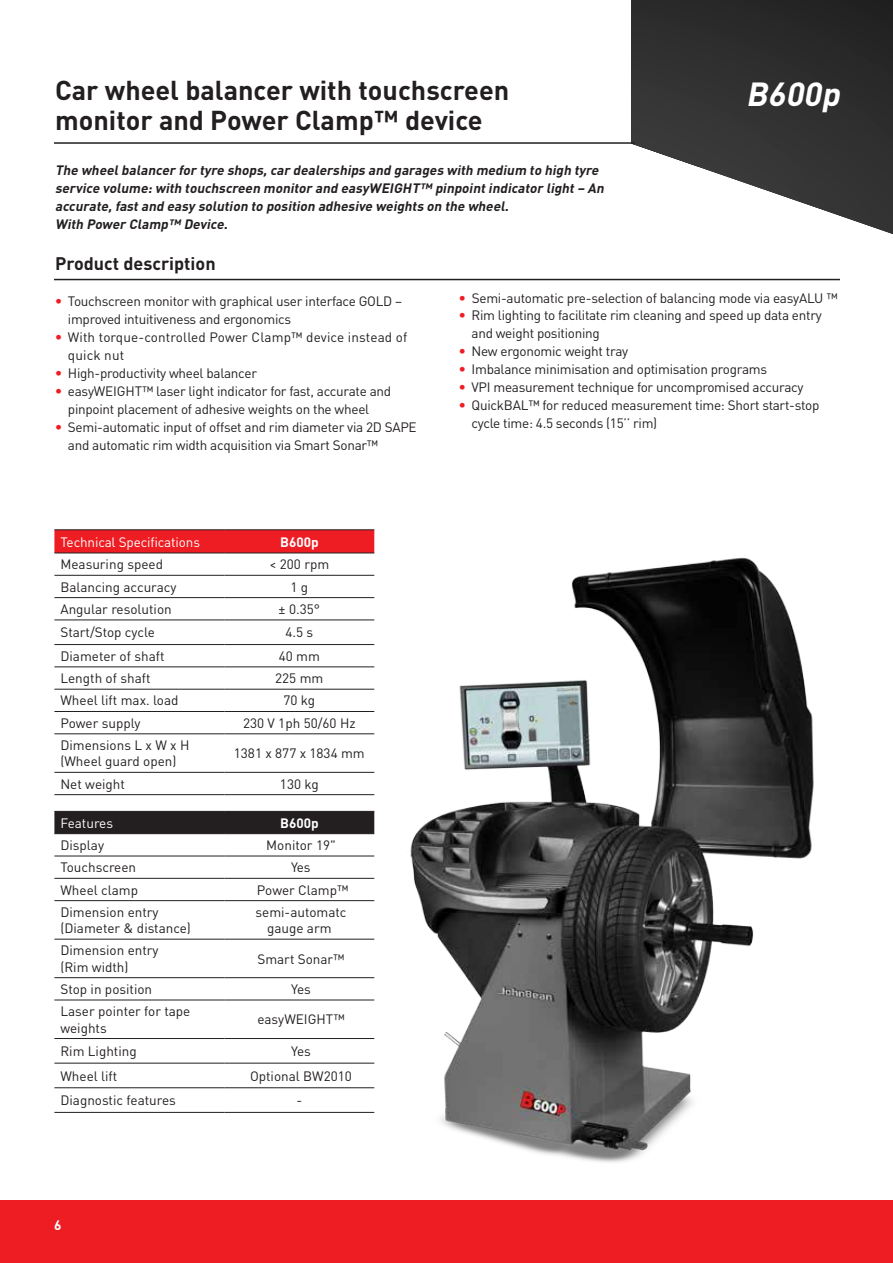
<style>
.page{position:relative;width:893px;height:1263px;background:#fff}
.page>*{position:absolute;margin:0;border:0;box-sizing:border-box;transform-origin:0 0}
.t1{font:italic 700 33px "DIN Pro";color:#fff}
.t2{font:700 27px "DIN Pro";color:#231f20}
.t3{font:700 18px "DIN Pro";color:#231f20}
.t4{font:13.5px/18px "DIN Pro";letter-spacing:-.02em;color:#231f20}
.t5{font:13.5px/16.2px "DIN Pro";color:#231f20}
.t6{font:italic 700 13.5px/18px "DIN Pro";color:#231f20}
.t7{font:13.5px/18px "DIN Pro";letter-spacing:.01em;color:#231f20}
.t8{font:13.5px "DIN Pro";letter-spacing:-.01em;color:#fff}
.t9{font:700 13.5px "DIN Pro";color:#fff}
.s1{font-family:"Meta Pro";color:#ee1d23}
</style>
<div class="page">
<div style="left:0;top:1200px;width:893px;height:63px;background:#ee1d23"></div>
<svg style="left:631px;top:0;width:262px;height:234px"></svg>
<hr style="left:54px;top:142px;width:581px;height:2px;background:#231f20">
<hr style="left:54px;top:279px;width:786px;height:1px;background:#231f20">
<img style="left:410px;top:557px;width:404px;height:606px">
<svg style="left:54px;top:530px;width:320px;height:23px;background:#e61d23"></svg>
<hr style="left:54px;top:529px;width:170px;height:1px;background:#231f20">
<hr style="left:224px;top:529px;width:150px;height:1px;background:#231f20">
<hr style="left:54px;top:553px;width:170px;height:1px;background:#231f20">
<hr style="left:224px;top:553px;width:150px;height:1px;background:#231f20">
<hr style="left:54px;top:575px;width:170px;height:1px;background:#231f20">
<hr style="left:224px;top:575px;width:150px;height:1px;background:#231f20">
<hr style="left:54px;top:597px;width:170px;height:1px;background:#231f20">
<hr style="left:224px;top:597px;width:150px;height:1px;background:#231f20">
<hr style="left:54px;top:619px;width:170px;height:1px;background:#231f20">
<hr style="left:224px;top:619px;width:150px;height:1px;background:#231f20">
<hr style="left:54px;top:644px;width:170px;height:1px;background:#231f20">
<hr style="left:224px;top:644px;width:150px;height:1px;background:#231f20">
<hr style="left:54px;top:666px;width:170px;height:1px;background:#231f20">
<hr style="left:224px;top:666px;width:150px;height:1px;background:#231f20">
<hr style="left:54px;top:689px;width:170px;height:1px;background:#231f20">
<hr style="left:224px;top:689px;width:150px;height:1px;background:#231f20">
<hr style="left:54px;top:711px;width:170px;height:1px;background:#231f20">
<hr style="left:224px;top:711px;width:150px;height:1px;background:#231f20">
<hr style="left:54px;top:733px;width:170px;height:1px;background:#231f20">
<hr style="left:224px;top:733px;width:150px;height:1px;background:#231f20">
<hr style="left:54px;top:772px;width:170px;height:1px;background:#231f20">
<hr style="left:224px;top:772px;width:150px;height:1px;background:#231f20">
<hr style="left:54px;top:794px;width:170px;height:1px;background:#231f20">
<hr style="left:224px;top:794px;width:150px;height:1px;background:#231f20">
<div style="left:54px;top:812px;width:320px;height:21px;background:#231f20"></div>
<hr style="left:54px;top:811px;width:170px;height:1px;background:#231f20">
<hr style="left:224px;top:811px;width:150px;height:1px;background:#231f20">
<hr style="left:54px;top:833px;width:170px;height:1px;background:#231f20">
<hr style="left:224px;top:833px;width:150px;height:1px;background:#231f20">
<hr style="left:54px;top:856px;width:170px;height:1px;background:#231f20">
<hr style="left:224px;top:856px;width:150px;height:1px;background:#231f20">
<hr style="left:54px;top:878px;width:170px;height:1px;background:#231f20">
<hr style="left:224px;top:878px;width:150px;height:1px;background:#231f20">
<hr style="left:54px;top:900px;width:170px;height:1px;background:#231f20">
<hr style="left:224px;top:900px;width:150px;height:1px;background:#231f20">
<hr style="left:54px;top:939px;width:170px;height:1px;background:#231f20">
<hr style="left:224px;top:939px;width:150px;height:1px;background:#231f20">
<hr style="left:54px;top:977px;width:170px;height:1px;background:#231f20">
<hr style="left:224px;top:977px;width:150px;height:1px;background:#231f20">
<hr style="left:54px;top:999px;width:170px;height:1px;background:#231f20">
<hr style="left:224px;top:999px;width:150px;height:1px;background:#231f20">
<hr style="left:54px;top:1038px;width:170px;height:1px;background:#231f20">
<hr style="left:224px;top:1038px;width:150px;height:1px;background:#231f20">
<hr style="left:54px;top:1063px;width:170px;height:1px;background:#231f20">
<hr style="left:224px;top:1063px;width:150px;height:1px;background:#231f20">
<hr style="left:54px;top:1087px;width:170px;height:1px;background:#231f20">
<hr style="left:224px;top:1087px;width:150px;height:1px;background:#231f20">
<hr style="left:54px;top:1112px;width:170px;height:1px;background:#231f20">
<hr style="left:224px;top:1112px;width:150px;height:1px;background:#231f20">
<h2 class="t2" style="left:55px;top:72px;width:456px">Car wheel balancer with touchscreen</h2>
<h1 class="t1" style="left:746px;top:71px;width:103px">B600p</h1>
<h2 class="t2" style="left:55px;top:102px;width:429px">monitor and Power Clamp™ device</h2>
<p class="t6" style="left:55px;top:161px;width:553px">The wheelbalancer for tyre shops,car dealerships and garages with medium to high tyre service volume:with touchscreen monitor and easyWEIGHT™ pinpointindicator light– An accurate,fastand easy solution to position adhesive weights on the wheel.<br>With Power Clamp™ Device.</p>
<h3 class="t3" style="left:55px;top:251px;width:162px">Product description</h3>
<p class="t4" style="left:68px;top:292px;width:336px;text-indent:-13px"><span class="s1">•</span> Touchscreen monitor with graphical user interface GOLD – improved intuitiveness and ergonomics</p>
<p class="t7" style="left:68px;top:328px;width:341px;text-indent:-13px"><span class="s1">•</span> With torque-controlled Power Clamp™ device instead of quick nut</p>
<p class="t4" style="left:55px;top:364px;width:203px"><span class="s1">•</span> High-productivity wheel balancer</p>
<p class="t4" style="left:68px;top:382px;width:325px;text-indent:-13px"><span class="s1">•</span> easyWEIGHT™ laser light indicator for fast, accurate and pinpoint placement of adhesive weights on the wheel</p>
<p class="t4" style="left:68px;top:418px;width:350px;text-indent:-13px"><span class="s1">•</span> Semi-automatic input of offset and rim diameter via 2D SAPE and automatic rim width acquisition via Smart Sonar™</p>
<p class="t8" style="left:60px;top:532px;width:141px">Technical Specifications</p>
<p class="t9" style="left:280px;top:532px;width:40px">B600p</p>
<p class="t5" style="left:60px;top:556px;width:104px">Measuring speed</p>
<p class="t4" style="left:269px;top:555px;width:61px">&lt; 200 rpm</p>
<p class="t5" style="left:60px;top:578px;width:118px">Balancing accuracy</p>
<p class="t4" style="left:290px;top:577px;width:19px">1 g</p>
<p class="t5" style="left:60px;top:600px;width:113px">Angular resolution</p>
<p class="t4" style="left:279px;top:599px;width:43px">± 0.35°</p>
<p class="t5" style="left:60px;top:624px;width:96px">Start/Stop cycle</p>
<p class="t4" style="left:285px;top:623px;width:29px">4.5 s</p>
<p class="t5" style="left:60px;top:647px;width:106px">Diameter of shaft</p>
<p class="t4" style="left:279px;top:646px;width:43px">40 mm</p>
<p class="t5" style="left:60px;top:670px;width:92px">Length of shaft</p>
<p class="t4" style="left:275px;top:669px;width:50px">225 mm</p>
<p class="t5" style="left:60px;top:692px;width:120px">Wheel lift max. load</p>
<p class="t4" style="left:283px;top:691px;width:33px">70 kg</p>
<p class="t5" style="left:60px;top:714px;width:82px">Power supply</p>
<p class="t4" style="left:243px;top:713px;width:114px">230 V 1ph 50/60 Hz</p>
<p class="t5" style="left:60px;top:737px;width:131px">Dimensions L x W x H (Wheel guard open)</p>
<p class="t4" style="left:234px;top:744px;width:132px">1381 x 877 x 1834 mm</p>
<p class="t5" style="left:60px;top:775px;width:66px">Net weight</p>
<p class="t4" style="left:280px;top:774px;width:40px">130 kg</p>
<p class="t8" style="left:60px;top:814px;width:54px">Features</p>
<p class="t9" style="left:280px;top:814px;width:40px">B600p</p>
<p class="t5" style="left:60px;top:836px;width:45px">Display</p>
<p class="t5" style="left:266px;top:836px;width:71px">Monitor 19"</p>
<p class="t5" style="left:60px;top:859px;width:77px">Touchscreen</p>
<p class="t4" style="left:291px;top:858px;width:21px">Yes</p>
<p class="t5" style="left:60px;top:881px;width:79px">Wheel clamp</p>
<p class="t5" style="left:257px;top:881px;width:93px">Power Clamp™</p>
<p class="t5" style="left:60px;top:903px;width:132px">Dimension entry (Diameter &amp; distance)</p>
<p class="t5" style="left:255px;top:903px;width:93px;text-align:center">semi-automatc gauge arm</p>
<p class="t5" style="left:60px;top:942px;width:100px">Dimension entry (Rim width)</p>
<p class="t5" style="left:257px;top:950px;width:89px">Smart Sonar™</p>
<p class="t5" style="left:60px;top:980px;width:93px">Stop in position</p>
<p class="t4" style="left:291px;top:979px;width:21px">Yes</p>
<p class="t5" style="left:60px;top:1003px;width:131px">Laser pointer for tape weights</p>
<p class="t5" style="left:257px;top:1011px;width:89px">easyWEIGHT™</p>
<p class="t5" style="left:60px;top:1042px;width:78px">Rim Lighting</p>
<p class="t4" style="left:291px;top:1041px;width:21px">Yes</p>
<p class="t5" style="left:60px;top:1067px;width:58px">Wheel lift</p>
<p class="t5" style="left:250px;top:1067px;width:103px">Optional BW2010</p>
<p class="t5" style="left:60px;top:1092px;width:117px">Diagnostic features</p>
<p class="t4" style="left:296px;top:1091px;width:7px">-</p>
<p class="t4" style="left:459px;top:288px;width:380px"><span class="s1">•</span> Semi-automatic pre-selection of balancing mode via easyALU ™</p>
<p class="t4" style="left:471px;top:306px;width:352px;text-indent:-13px"><span class="s1">•</span> Rim lighting to facilitate rim cleaning and speed up data entry and weight positioning</p>
<p class="t4" style="left:459px;top:342px;width:171px"><span class="s1">•</span> New ergonomic weight tray</p>
<p class="t4" style="left:459px;top:360px;width:310px"><span class="s1">•</span> Imbalance minimisation and optimisation programs</p>
<p class="t4" style="left:459px;top:378px;width:346px"><span class="s1">•</span> VPI measurement technique for uncompromised accuracy</p>
<p class="t4" style="left:471px;top:396px;width:349px;text-indent:-13px"><span class="s1">•</span> QuickBAL™ for reduced measurement time: Short start-stop cycle time: 4.5 seconds (15’’ rim)</p>
<p class="t9" style="left:54px;top:1216px;width:9px">6</p>
</div>
